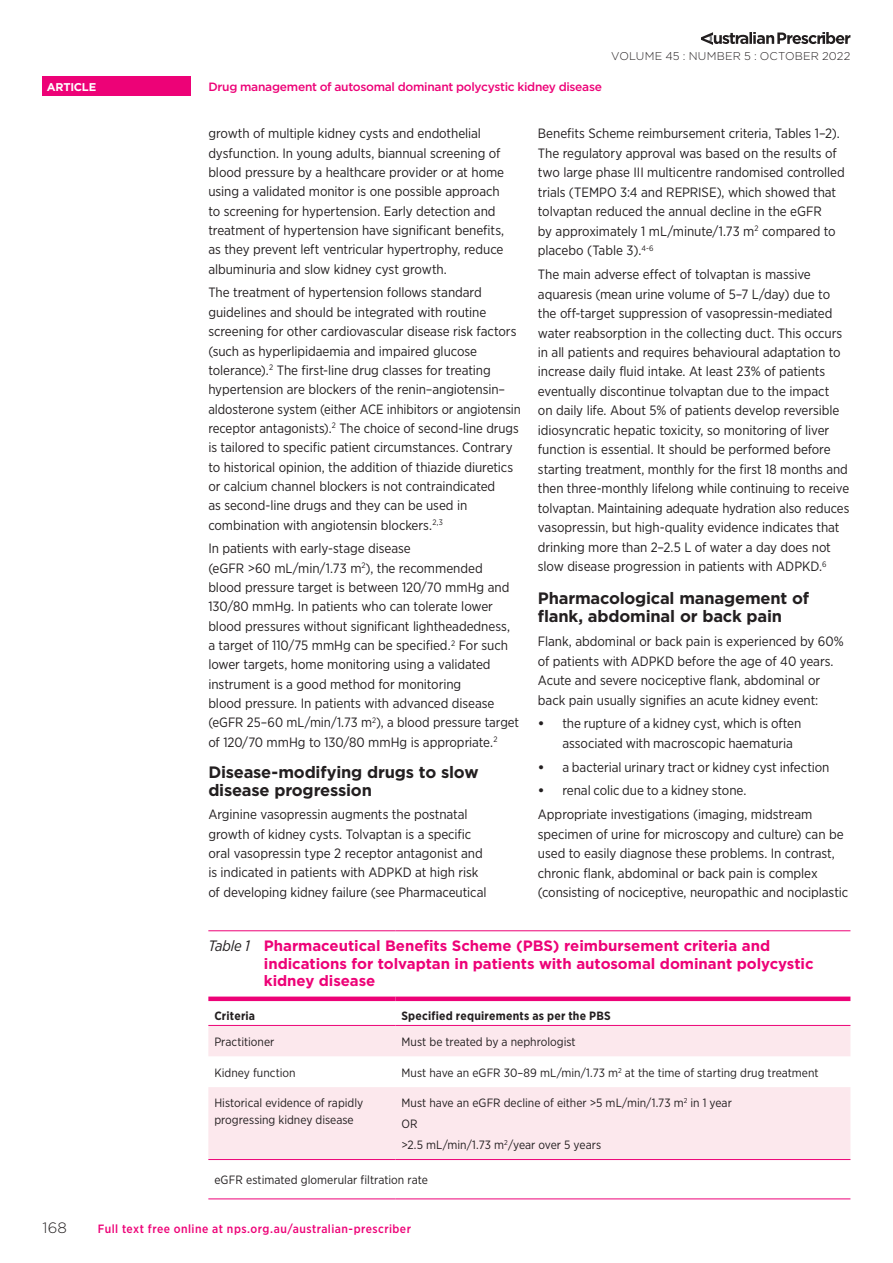
<style>
.page{position:relative;width:893px;height:1263px;background:#fff}
.page>*{position:absolute;margin:0;border:0;box-sizing:border-box;transform-origin:0 0}
.Subheading_Level_1{font:700 16.5px/18px "Gotham";letter-spacing:-.015em;color:#231f20}
.Table_Fig_Header{font:700 15px/17.2px "Gotham";letter-spacing:-.005em;color:#ed0277}
.t1{font:300 15px "Gotham";color:#231f20}
.Body_Text{font:13.5px/19.4px "Gotham Narrow";letter-spacing:-.005em;color:#231f20}
.Table_Fig_Text{font:12px/16.5px "Gotham Narrow";color:#231f20}
.Series_Turnover_Head{font:500 12px "Gotham";letter-spacing:-.025em;color:#ed0277}
.t2{font:500 12px "Gotham Narrow";letter-spacing:.035em;color:#ed0277}
.Table_Fig_Column_Hea{font:700 12px "Gotham Narrow";letter-spacing:.02em;color:#231f20}
.Table_Fig_Legend{font:12px "Gotham Narrow";color:#231f20}
.t3{font:300 11.25px "Gotham";letter-spacing:.02em;color:#231f20}
.t4{font:700 11.25px "Gotham";letter-spacing:-.02em;color:#fff}
.s1{font-family:"Gotham";font-weight:700}
.s2{font-family:"Gotham Narrow";font-weight:400;font-style:italic;color:#231f20}
</style>
<div class="page">
<div style="left:43px;top:77px;width:148px;height:19px;background:#ed0277"></div>
<svg style="left:701px;top:32px;width:149px;height:13px"></svg>
<svg style="left:208px;top:1026px;width:642px;height:133px;fill:#fce8ed"></svg>
<hr style="left:208px;top:930px;width:187px;height:1px;background:#ed0277">
<hr style="left:395px;top:930px;width:455px;height:1px;background:#ed0277">
<div style="left:208px;top:996px;width:187px;height:5px;background:#ed0277"></div>
<div style="left:395px;top:996px;width:455px;height:5px;background:#ed0277"></div>
<hr style="left:208px;top:1025px;width:187px;height:1px;background:#ed0277">
<hr style="left:395px;top:1025px;width:455px;height:1px;background:#ed0277">
<hr style="left:208px;top:1159px;width:187px;height:1px;background:#ed0277">
<hr style="left:395px;top:1159px;width:455px;height:1px;background:#ed0277">
<hr style="left:208px;top:1198px;width:187px;height:1px;background:#ed0277">
<hr style="left:395px;top:1198px;width:455px;height:1px;background:#ed0277">
<p class="t4" style="left:47px;top:79px;width:51px">ARTICLE</p>
<p class="Series_Turnover_Head" style="left:208px;top:79px;width:395px">Drug management of autosomal dominant polycystic kidney disease</p>
<p class="t3" style="left:611px;top:48px;width:241px">VOLUME 45 : NUMBER 5 : OCTOBER 2022</p>
<p class="Body_Text" style="left:208px;top:124px;width:297px">growth of multiple kidney cysts and endothelial dysfunction. In young adults, biannual screening of blood pressure by a healthcare provider or at home using a validated monitor is one possible approach to screening for hypertension. Early detection and treatment of hypertension have significant benefits, as they prevent left ventricular hypertrophy, reduce albuminuria and slow kidney cyst growth.</p>
<p class="Body_Text" style="left:208px;top:283px;width:314px">The treatment of hypertension follows standard guidelines and should be integrated with routine screening for other cardiovascular disease risk factors (such as hyperlipidaemia and impaired glucose tolerance).<sup>2</sup> The first-line drug classes for treating hypertension are blockers of the renin–angiotensin– aldosterone system (either ACE inhibitors or angiotensin receptor antagonists).<sup>2</sup> The choice of second-line drugs is tailored to specific patient circumstances. Contrary to historical opinion, the addition of thiazide diuretics or calcium channel blockers is not contraindicated<br>as second-line drugs and they can be used in combination with angiotensin blockers.<sup>2,3</sup></p>
<p class="Body_Text" style="left:208px;top:539px;width:312px">In patients with early-stage disease<br>(eGFR &gt;60 mL/min/1.73 m<sup>2</sup>), the recommended blood pressure target is between 120/70 mmHg and 130/80 mmHg. In patients who can tolerate lower blood pressures without significant lightheadedness, a target of 110/75 mmHg can be specified.<sup>2</sup> For such lower targets, home monitoring using a validated instrument is a good method for monitoring<br>blood pressure. In patients with advanced disease (eGFR 25–60 mL/min/1.73 m<sup>2</sup>), a blood pressure target of 120/70 mmHg to 130/80 mmHg is appropriate.<sup>2</sup></p>
<p class="Subheading_Level_1" style="left:208px;top:763px;width:272px">Disease-modifying drugs to slow disease progression</p>
<p class="Body_Text" style="left:208px;top:804px;width:280px">Arginine vasopressin augments the postnatal growth of kidney cysts. Tolvaptan is a specific oral vasopressin type 2 receptor antagonist and is indicated in patients with ADPKD at high risk of developing kidney failure (see Pharmaceutical</p>
<p class="Body_Text" style="left:538px;top:124px;width:308px">Benefits Scheme reimbursement criteria, Tables 1–2).<br>The regulatory approval was based on the results of two large phase III multicentre randomised controlled trials (TEMPO 3:4 and REPRISE), which showed that tolvaptan reduced the annual decline in the eGFR<br>by approximately 1 mL/minute/1.73 m<sup>2</sup> compared to placebo (Table 3).<sup>4-6</sup></p>
<p class="Body_Text" style="left:538px;top:264px;width:313px">The main adverse effect of tolvaptan is massive aquaresis (mean urine volume of 5–7 L/day) due to the off-target suppression of vasopressin-mediated water reabsorption in the collecting duct. This occurs in all patients and requires behavioural adaptation to increase daily fluid intake. At least 23% of patients eventually discontinue tolvaptan due to the impact<br>on daily life. About 5% of patients develop reversible idiosyncratic hepatic toxicity, so monitoring of liver function is essential. It should be performed before starting treatment, monthly for the first 18 months and then three-monthly lifelong while continuing to receive tolvaptan. Maintaining adequate hydration also reduces vasopressin, but high-quality evidence indicates that drinking more than 2–2.5 L of water a day does not slow disease progression in patients with ADPKD.<sup>6</sup></p>
<p class="Subheading_Level_1" style="left:538px;top:589px;width:273px">Pharmacological management of flank, abdominal or back pain</p>
<p class="Body_Text" style="left:538px;top:631px;width:307px">Flank, abdominal or back pain is experienced by 60% of patients with ADPKD before the age of 40 years.<br>Acute and severe nociceptive flank, abdominal or back pain usually signifies an acute kidney event:</p>
<p class="Body_Text" style="left:562px;top:713px;width:241px;text-indent:-24px"><span class="s1">•</span> the rupture of a kidney cyst, which is often associated with macroscopic haematuria</p>
<p class="Body_Text" style="left:538px;top:757px;width:293px"><span class="s1">•</span> a bacterial urinary tract or kidney cyst infection</p>
<p class="Body_Text" style="left:538px;top:780px;width:210px"><span class="s1">•</span> renal colic due to a kidney stone.</p>
<p class="Body_Text" style="left:538px;top:804px;width:312px">Appropriate investigations (imaging, midstream specimen of urine for microscopy and culture) can be used to easily diagnose these problems. In contrast, chronic flank, abdominal or back pain is complex (consisting of nociceptive, neuropathic and nociplastic</p>
<p class="Table_Fig_Header" style="left:264px;top:937px;width:551px;text-indent:-56px"><span class="s2">Table 1</span> Pharmaceutical Benefits Scheme (PBS) reimbursement criteria and indications for tolvaptan in patients with autosomal dominant polycystic kidney disease</p>
<p class="Table_Fig_Column_Hea" style="left:214px;top:1008px;width:42px">Criteria</p>
<p class="Table_Fig_Column_Hea" style="left:401px;top:1008px;width:211px">Specified requirements as per the PBS</p>
<p class="Table_Fig_Text" style="left:214px;top:1033px;width:62px">Practitioner</p>
<p class="Table_Fig_Text" style="left:401px;top:1033px;width:176px">Must be treated by a nephrologist</p>
<p class="Table_Fig_Text" style="left:214px;top:1064px;width:83px">Kidney function</p>
<p class="Table_Fig_Text" style="left:401px;top:1064px;width:419px">Must have an eGFR 30–89 mL/min/1.73 m<sup>2</sup> at the time of starting drug treatment</p>
<p class="Table_Fig_Text" style="left:214px;top:1095px;width:150px">Historical evidence of rapidly progressing kidney disease</p>
<p class="Table_Fig_Text" style="left:401px;top:1095px;width:332px">Must have an eGFR decline of either &gt;5 mL/min/1.73 m<sup>2</sup> in 1 year</p>
<p class="Table_Fig_Text" style="left:401px;top:1115px;width:18px">OR</p>
<p class="Table_Fig_Text" style="left:401px;top:1136px;width:201px">&gt;2.5 mL/min/1.73 m<sup>2</sup>/year over 5 years</p>
<p class="Table_Fig_Legend" style="left:214px;top:1172px;width:215px">eGFR estimated glomerular filtration rate</p>
<p class="t1" style="left:43px;top:1218px;width:26px">168</p>
<p class="t2" style="left:98px;top:1221px;width:315px">Full text free online at nps.org.au/australian-prescriber</p>
</div>
